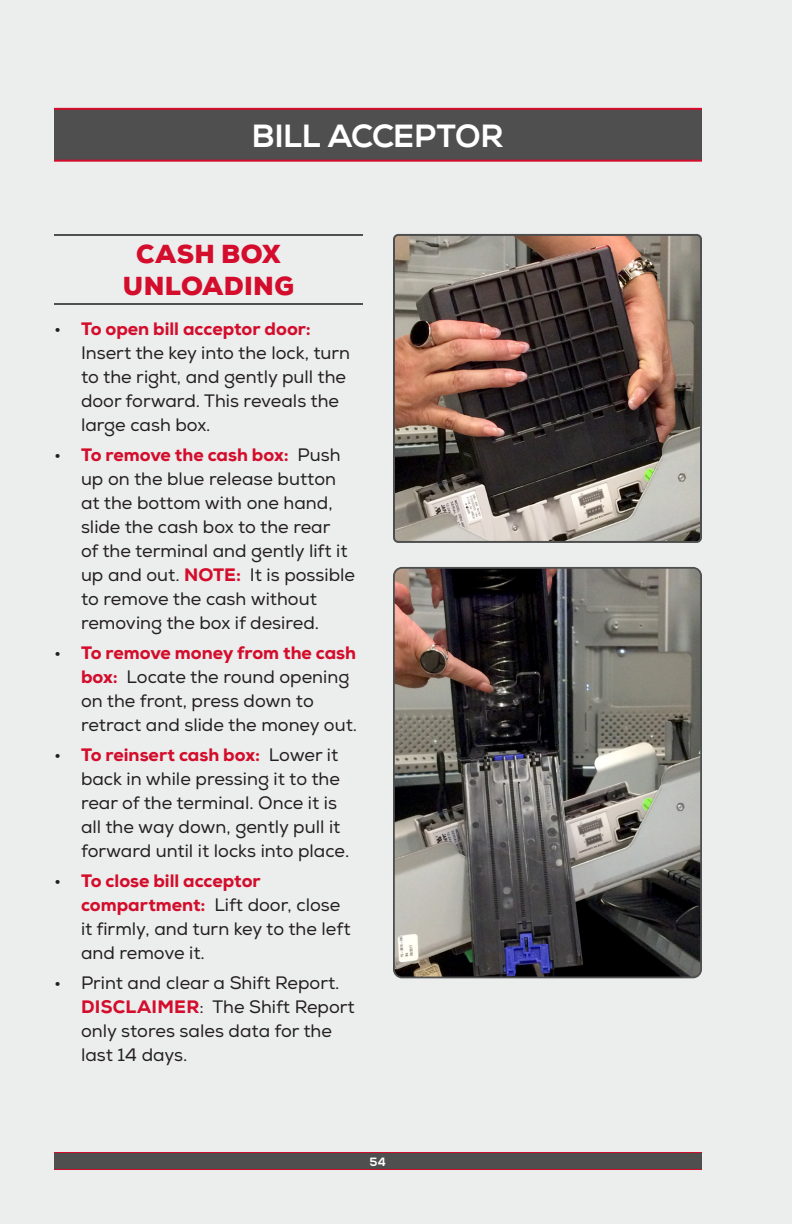
<style>
.page{position:relative;width:792px;height:1224px;background:#eceded}
.page>*{position:absolute;margin:0;border:0;box-sizing:border-box;transform-origin:0 0}
.A_Header{font:700 32px "Nexa";letter-spacing:.01em;color:#fff}
.B_Header{font:900 26px/32px "Nexa";letter-spacing:.015em;color:#d30d2b;text-align:center}
.t1{font:18px/24px "Nexa";color:#231f20}
.t2{font:700 12px "Nexa";color:#fff}
.s1{font-weight:800;color:#d30d2b}
</style>
<div class="page">
<div style="left:54px;top:1152px;width:648px;height:18px;background:#4e4f4e"></div>
<hr style="left:54px;top:1169px;width:648px;height:1px;background:#d30d2b">
<hr style="left:54px;top:1152px;width:648px;height:1px;background:#d30d2b">
<div style="left:54px;top:109px;width:648px;height:52px;background:#4e4f4e"></div>
<hr style="left:54px;top:160px;width:648px;height:2px;background:#d30d2b">
<hr style="left:54px;top:108px;width:648px;height:2px;background:#d30d2b">
<hr style="left:54px;top:234px;width:309px;height:2px;background:#4e4f4e">
<hr style="left:54px;top:303px;width:309px;height:2px;background:#4e4f4e">
<img style="left:396px;top:237px;width:303px;height:303px">
<div style="left:393px;top:234px;width:309px;height:309px;border:2px solid #4e4f4e;border-radius:4px"></div>
<img style="left:394px;top:568px;width:307px;height:409px">
<div style="left:393px;top:567px;width:309px;height:411px;border:2px solid #4e4f4e;border-radius:8px"></div>
<p class="A_Header" style="left:253px;top:118px;width:252px">BILL ACCEPTOR</p>
<p class="B_Header" style="left:123px;top:238px;width:173px">CASH BOX<br>UNLOADING</p>
<p class="t1" style="left:81px;top:317px;width:271px;text-indent:-27px">• <span class="s1">To open bill acceptor door:<br></span>Insert the key into the lock, turn to the right, and gently pull the door forward. This reveals the large cash box.</p>
<p class="t1" style="left:81px;top:443px;width:276px;text-indent:-27px">• <span class="s1">To remove the cash box:</span> Push up on the blue release button at the bottom with one hand, slide the cash box to the rear<br>of the terminal and gently lift it up and out. <span class="s1">NOTE:</span> It is possible to remove the cash without removing the box if desired.</p>
<p class="t1" style="left:81px;top:641px;width:278px;text-indent:-27px">• <span class="s1">To remove money from the cash box:</span> Locate the round opening on the front, press down to retract and slide the money out.</p>
<p class="t1" style="left:81px;top:743px;width:270px;text-indent:-27px">• <span class="s1">To reinsert cash box:</span> Lower it back in while pressing it to the rear of the terminal. Once it is all the way down, gently pull it forward until it locks into place.</p>
<p class="t1" style="left:81px;top:869px;width:271px;text-indent:-27px">• <span class="s1">To close bill acceptor compartment:</span> Lift door, close it firmly, and turn key to the left and remove it.</p>
<p class="t1" style="left:81px;top:971px;width:275px;text-indent:-27px">• Print and clear a Shift Report.<br><span class="s1">DISCLAIMER</span>: The Shift Report only stores sales data for the last 14 days.</p>
<p class="t2" style="left:370px;top:1154px;width:18px">54</p>
</div>
